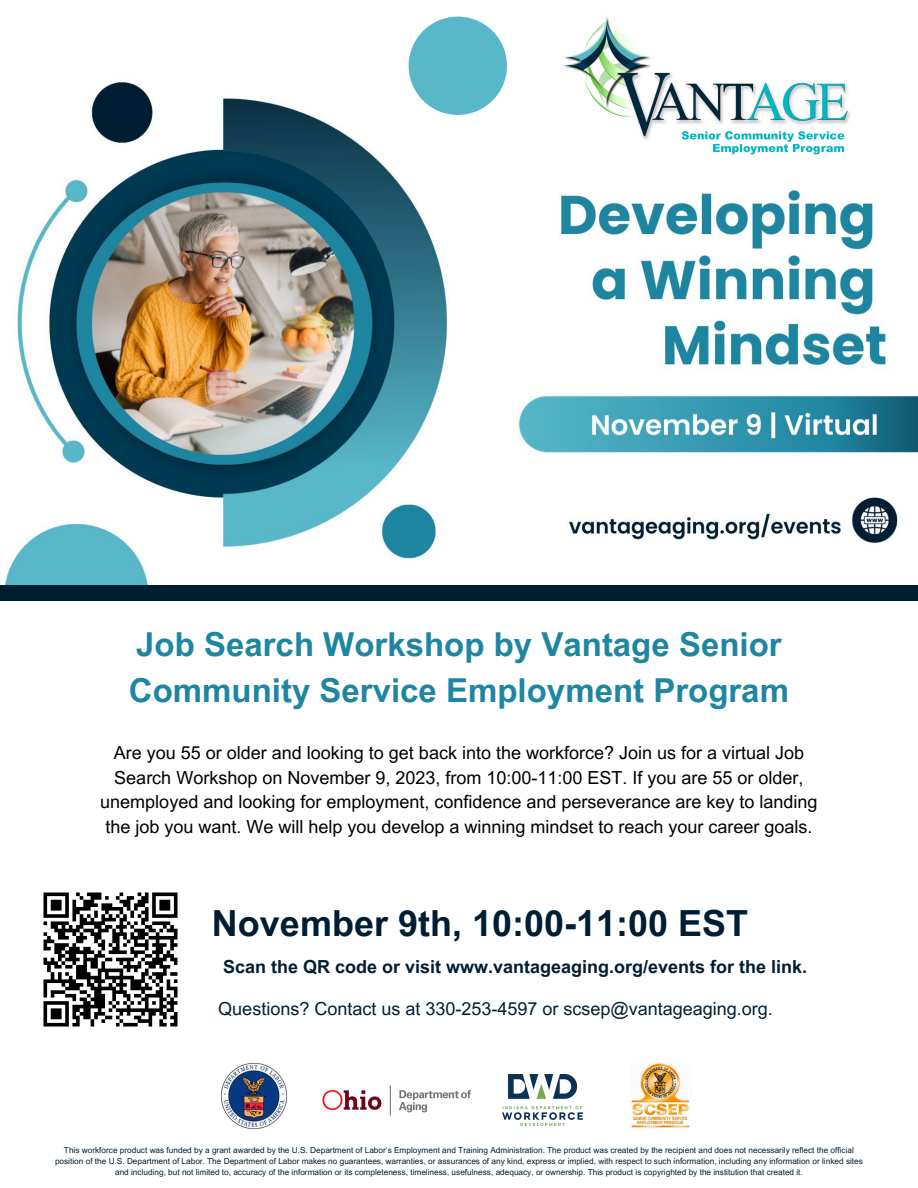
<style>
.page{position:relative;width:918px;height:1188px;background:#fff}
.page>*{position:absolute;margin:0;border:0;box-sizing:border-box;transform-origin:0 0}
.t1{font:700 36px "Arial MT Pro";color:#001e33}
.t2{font:700 33px/46.2px "Arial MT Pro";color:#1f86a2}
.t3{font:18px/24.8px "Arial MT Pro";color:#000;text-align:center}
.t4{font:700 18px "Arial MT Pro";color:#001e33}
.t5{font:18px "Arial MT Pro";color:#001e33}
.t6{font:8.25px/10.9px "Arial MT Pro";color:#001e33;text-align:center}
</style>
<div class="page">
<div style="left:0;top:568px;width:918px;height:33px;background:#001e33"></div>
<img style="left:502px;top:1075px;width:80px;height:50px">
<img style="left:322px;top:1085px;width:149px;height:31px">
<img style="left:220px;top:1062px;width:68px;height:68px">
<img style="left:631px;top:1063px;width:59px;height:66px">
<img style="left:0;top:60px;width:918px;height:524px">
<img style="left:542px;top:15px;width:358px;height:153px">
<div style="left:409px;top:17px;width:98px;height:98px;background:#58b8ca;border-radius:50%"></div>
<img style="left:43px;top:892px;width:135px;height:135px">
<p class="t2" style="left:129px;top:625px;width:662px">Job Search Workshop by Vantage Senior<br>Community Service Employment Program</p>
<p class="t3" style="left:100px;top:743px;width:719px">Are you 55 or older and looking to get back into the workforce? Join us for a virtual Job Search Workshop on November 9, 2023, from 10:00-11:00 EST. If you are 55 or older, unemployed and looking for employment, confidence and perseverance are key to landing the job you want. We will help you develop a winning mindset to reach your career goals.</p>
<p class="t1" style="left:212px;top:910px;width:538px">November 9th, 10:00-11:00 EST</p>
<p class="t4" style="left:223px;top:960px;width:586px">Scan the QR code or visit www.vantageaging.org/events for the link.</p>
<p class="t5" style="left:218px;top:1002px;width:556px">Questions? Contact us at 330-253-4597 or scsep@vantageaging.org.</p>
<p class="t6" style="left:55px;top:1146px;width:809px">This workforce product was funded by a grant awarded by the U.S. Department of Labor’s Employment and Training Administration. The product was created by the recipient and does not necessarily reflect the official position of the U.S. Department of Labor. The Department of Labor makes no guarantees, warranties, or assurances of any kind, express or implied, with respect to such information, including any information or linked sites and including, but not limited to, accuracy of the information or its completeness, timeliness, usefulness, adequacy, or ownership. This product is copyrighted by the institution that created it.</p>
</div>
